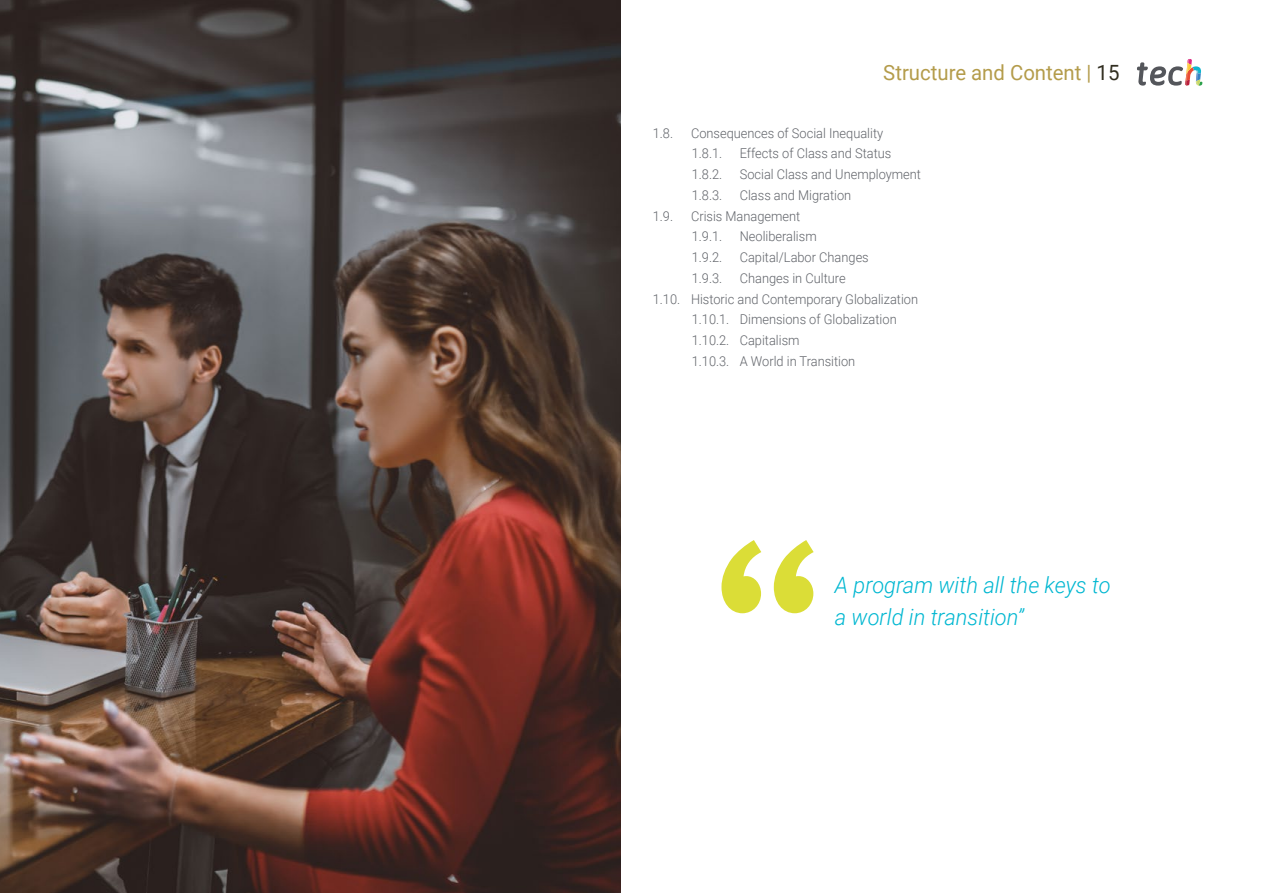
<style>
.page{position:relative;width:1263px;height:893px;background:#fff}
.page>*{position:absolute;margin:0;border:0;box-sizing:border-box;transform-origin:0 0}
.t1{font:italic 300 22.5px/31.5px "Roboto";color:#00b7d1}
.t2{font:21px "Roboto";color:#b49c4b}
.t3{font:300 13.5px/20.7px "Roboto";color:#61646a;scale:.95 1}
.s1{color:#312e20}
</style>
<div class="page">
<svg style="left:1137px;top:59px;width:65px;height:27px"></svg>
<img style="left:0;top:0;width:621px;height:893px">
<svg style="left:721px;top:540px;width:93px;height:73px"></svg>
<h2 class="t2" style="left:883px;top:57px;width:238px">Structure and Content | <span class="s1">15</span></h2>
<p class="t3" style="left:653px;top:122px;width:23px">1.8.</p>
<p class="t3" style="left:691px;top:122px;width:204px">Consequences of Social Inequality<br>1.8.1.</p>
<p class="t3" style="left:740px;top:143px;width:161px">Effects of Class and Status</p>
<p class="t3" style="left:692px;top:164px;width:34px">1.8.2.</p>
<p class="t3" style="left:740px;top:164px;width:192px">Social Class and Unemployment</p>
<p class="t3" style="left:692px;top:184px;width:34px">1.8.3.</p>
<p class="t3" style="left:740px;top:184px;width:119px">Class and Migration</p>
<p class="t3" style="left:653px;top:205px;width:23px">1.9.</p>
<p class="t3" style="left:691px;top:205px;width:117px">Crisis Management<br>1.9.1.</p>
<p class="t3" style="left:740px;top:226px;width:82px">Neoliberalism</p>
<p class="t3" style="left:692px;top:247px;width:34px">1.9.2.</p>
<p class="t3" style="left:740px;top:247px;width:137px">Capital/Labor Changes</p>
<p class="t3" style="left:692px;top:267px;width:34px">1.9.3.</p>
<p class="t3" style="left:740px;top:267px;width:113px">Changes in Culture</p>
<p class="t3" style="left:653px;top:288px;width:281px">1.10. Historic and Contemporary Globalization</p>
<p class="t3" style="left:692px;top:309px;width:217px">1.10.1. Dimensions of Globalization</p>
<p class="t3" style="left:692px;top:330px;width:115px">1.10.2. Capitalism</p>
<p class="t3" style="left:692px;top:350px;width:174px">1.10.3. A World in Transition</p>
<h1 class="t1" style="left:835px;top:568px;width:277px">A program with all the keys to a world in transition”</h1>
</div>
